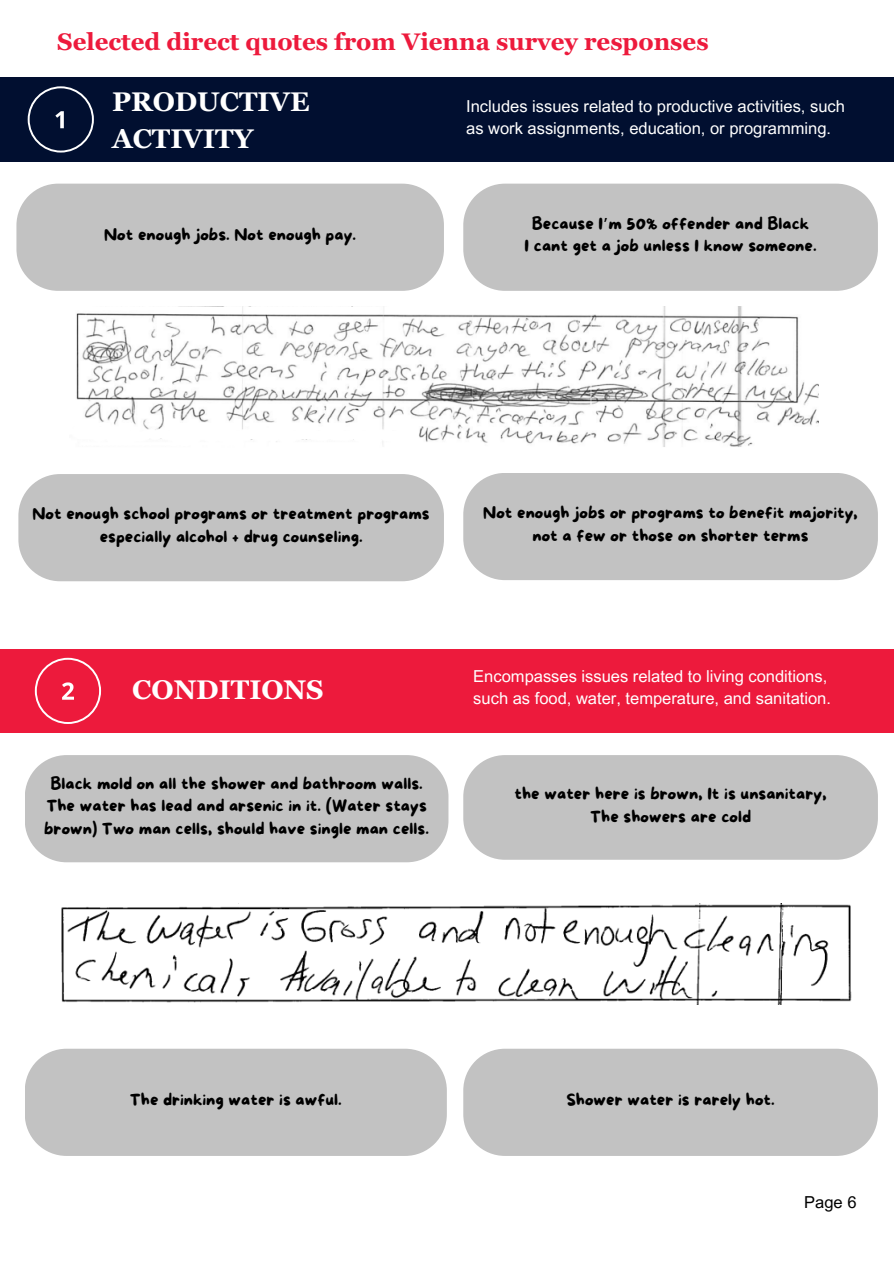
<style>
.page{position:relative;width:894px;height:1264px;background:#fff}
.page>*{position:absolute;margin:0;border:0;box-sizing:border-box;transform-origin:0 0}
.t1{font:700 27px/37.2px "Georgia Pro";color:#fff}
.t2{font:700 24px "Georgia Pro";color:#ed1a3c}
.t3{font:16.5px/22.5px "More Sugar";color:#000;text-align:center}
.t4{font:16.5px/22.5px "Arial MT Pro";color:#fff}
.t5{font:16.5px "Arial MT Pro";color:#000}
.s1{font-family:"Noto Sans Gurmukhi"}
</style>
<div class="page">
<div style="left:0;top:78px;width:893px;height:83px;background:#010f30"></div>
<svg style="left:28px;top:86px;width:66px;height:66px;background:#1c2846"></svg>
<div style="left:463px;top:755px;width:414px;height:104px;background:#c2c2c2"></div>
<div style="left:25px;top:755px;width:423px;height:107px;background:#c2c2c2"></div>
<div style="left:25px;top:1048px;width:421px;height:107px;background:#c2c2c2"></div>
<div style="left:463px;top:1048px;width:414px;height:107px;background:#c2c2c2"></div>
<div style="left:0;top:649px;width:893px;height:83px;background:#ed1a3c"></div>
<svg style="left:35px;top:657px;width:66px;height:67px;background:#ee3452"></svg>
<img style="left:61px;top:903px;width:791px;height:101px">
<div style="left:16px;top:184px;width:427px;height:107px;background:#c2c2c2"></div>
<div style="left:18px;top:474px;width:426px;height:107px;background:#c2c2c2"></div>
<div style="left:463px;top:184px;width:414px;height:107px;background:#c2c2c2"></div>
<div style="left:463px;top:473px;width:414px;height:107px;background:#c2c2c2"></div>
<img style="left:76px;top:306px;width:742px;height:141px">
<h2 class="t2" style="left:57px;top:28px;width:652px">Selected direct quotes from Vienna survey responses</h2>
<h1 class="t1" style="left:112px;top:83px;width:199px">PRODUCTIVE<br>ACTIVITY</h1>
<p class="t3" style="left:104px;top:224px;width:253px">Not enough jobs. Not enough pay.</p>
<p class="t4" style="left:466px;top:97px;width:380px">Includes issues related to productive activities, such as work assignments, education, or programming.</p>
<p class="t3" style="left:524px;top:213px;width:293px">Because I<span class="s1">’</span>m 50% offender and Black<br>I cant get a job unless I know someone.</p>
<p class="t3" style="left:32px;top:503px;width:399px">Not enough school programs or treatment programs especially alcohol + drug counseling.</p>
<p class="t3" style="left:483px;top:502px;width:376px">Not enough jobs or programs to benefit majority, not a few or those on shorter terms</p>
<h1 class="t1" style="left:132px;top:671px;width:193px">CONDITIONS</h1>
<p class="t3" style="left:44px;top:773px;width:386px">Black mold on all the shower and bathroom walls.<br>The water has lead and arsenic in it. (Water stays brown) Two man cells, should have single man cells.</p>
<p class="t4" style="left:473px;top:667px;width:359px">Encompasses issues related to living conditions, such as food, water, temperature, and sanitation.</p>
<p class="t3" style="left:514px;top:783px;width:313px">the water here is brown, It is unsanitary,<br>The showers are cold</p>
<p class="t3" style="left:130px;top:1089px;width:213px">The drinking water is awful.</p>
<p class="t3" style="left:566px;top:1089px;width:210px">Shower water is rarely hot.</p>
<p class="t5" style="left:804px;top:1195px;width:54px">Page 6</p>
</div>
